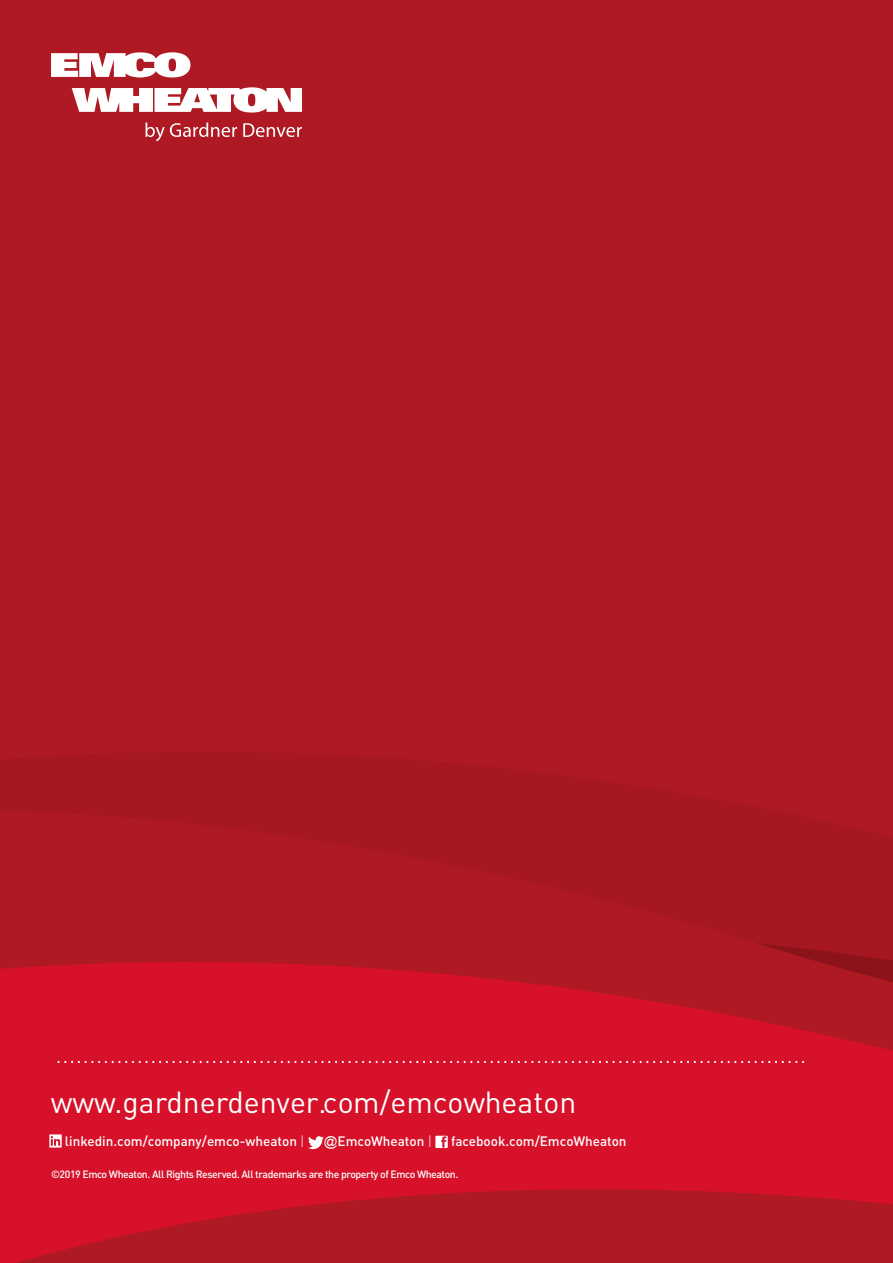
<style>
.page{position:relative;width:893px;height:1263px;background:#ae1923}
.page>*{position:absolute;margin:0;border:0;box-sizing:border-box;transform-origin:0 0}
.t1{font:30.15px "DIN";color:#fff}
.t2{font:500 13.5px "DIN";color:#fff}
.t3{font:500 10.5px "DIN";letter-spacing:-.04em;color:#fff}
.s1{font-weight:300}
.s2{font-family:"Arial";font-weight:400}
</style>
<div class="page">
<svg style="left:72px;top:87px;width:230px;height:26px"></svg>
<svg style="left:51px;top:52px;width:140px;height:26px"></svg>
<svg style="left:145px;top:123px;width:92px;height:18px"></svg>
<svg style="left:243px;top:123px;width:59px;height:14px"></svg>
<svg style="left:0;top:965px;width:893px;height:298px;fill:#d61129"></svg>
<svg style="left:52px;top:943px;width:841px;height:133px"></svg>
<svg style="left:49px;top:1134px;width:13px;height:13px"></svg>
<svg style="left:308px;top:1136px;width:16px;height:13px"></svg>
<svg style="left:435px;top:1136px;width:13px;height:12px"></svg>
<h1 class="t1" style="left:51px;top:1083px;width:527px">www.gardnerdenver.com/emcowheaton</h1>
<p class="t2" style="left:65px;top:1132px;width:241px">linkedin.com/company/emco-wheaton <span class="s1">|</span></p>
<p class="t2" style="left:324px;top:1132px;width:110px"><span class="s2">@</span>EmcoWheaton <span class="s1">|</span></p>
<p class="t2" style="left:451px;top:1132px;width:177px">facebook.com/EmcoWheaton</p>
<p class="t3" style="left:51px;top:1167px;width:409px">©2019 Emco Wheaton. All Rights Reserved. All trademarks are the property of Emco Wheaton.</p>
</div>
